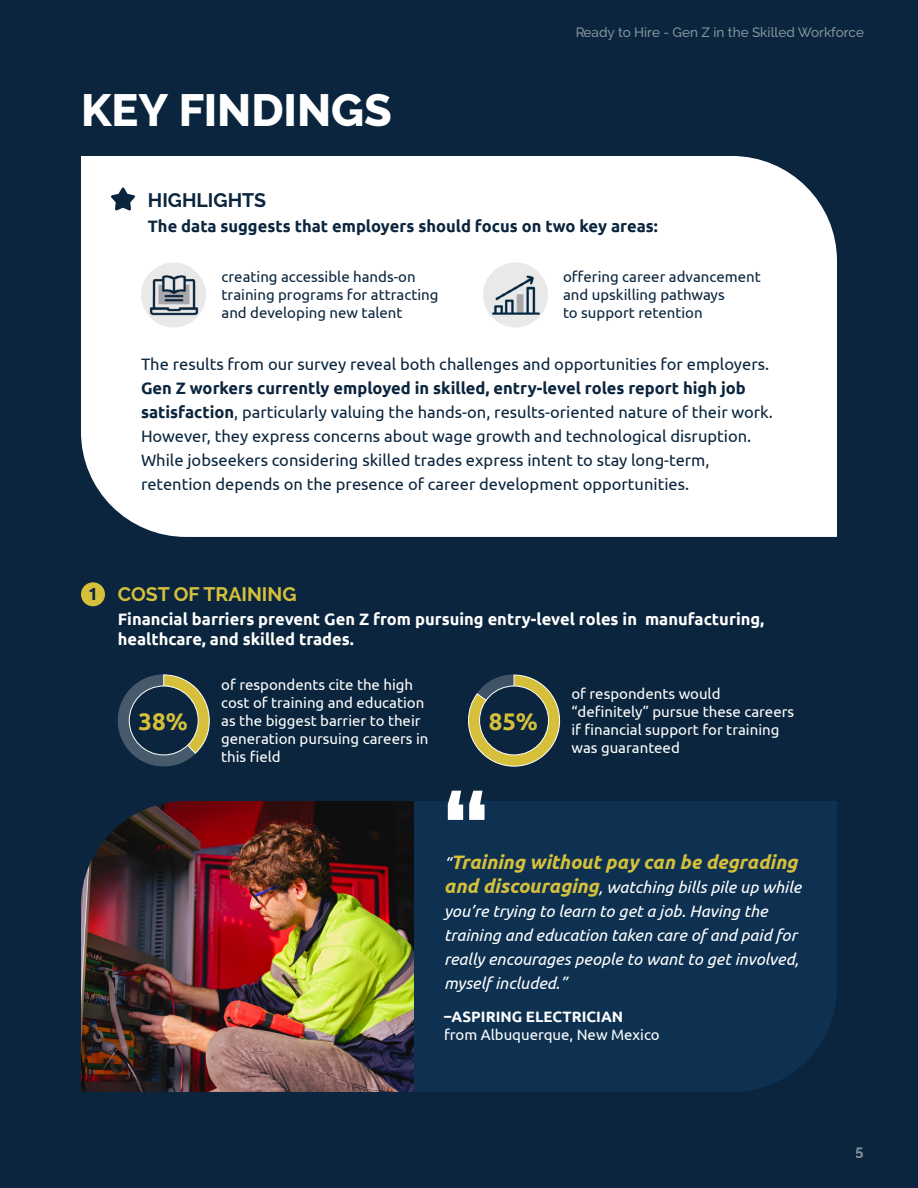
<style>
.page{position:relative;width:918px;height:1188px;background:#0a253d}
.page>*{position:absolute;margin:0;border:0;box-sizing:border-box;transform-origin:0 0}
.t1{font:700 113.7px "Raleway";color:#fff}
.t2{font:800 45px "Raleway";color:#fff}
.t3{font:700 24px "Ubuntu";color:#d6c03b}
.t4{font:italic 700 19.5px "Ubuntu";color:#d6c03b}
.t5{font:700 19.5px "Raleway";color:#d6c03b}
.t6{font:700 19.5px "Raleway";color:#0a253d}
.t7{font:700 17.55px "Ubuntu";color:#0a253d}
.t8{font:16.5px/24px "Ubuntu";color:#0a253d}
.t9{font:italic 16.5px/24px "Ubuntu";color:#fff}
.t10{font:700 16.5px/19.8px "Ubuntu";color:#fff}
.t11{font:700 16.5px "Ubuntu";color:#0a253d}
.t12{font:15px/18px "Ubuntu";color:#fff}
.t13{font:15px/18px "Ubuntu";color:#0a253d}
.t14{font:700 15px "Ubuntu";color:#fff}
.t15{font:700 15px "Raleway";color:#fff}
.t16{font:500 13.5px "Raleway";color:#fff}
.s1{font-weight:700}
.s2{font-weight:400;font-size:16.5px;color:#fff}
.s3{font-weight:700;font-size:19.5px;color:#d6c03b}
</style>
<div class="page">
<svg style="left:468px;top:674px;width:92px;height:93px"></svg>
<svg style="left:117px;top:674px;width:93px;height:93px"></svg>
<div style="left:129px;top:686px;width:69px;height:69px;background:#0a253d;border-radius:50%"></div>
<div style="left:129px;top:686px;width:70px;height:69px;border:1px solid #fff;border-radius:50%"></div>
<div style="left:480px;top:686px;width:69px;height:69px;background:#0a253d;border-radius:50%"></div>
<div style="left:479px;top:686px;width:70px;height:69px;border:1px solid #fff;border-radius:50%"></div>
<div style="left:414px;top:801px;width:423px;height:291px;background:#0e3151"></div>
<img style="left:81px;top:801px;width:333px;height:291px">
<div style="left:81px;top:582px;width:24px;height:24px;background:#d6c03b;border-radius:50%"></div>
<div style="left:81px;top:156px;width:756px;height:381px;background:#fff"></div>
<svg style="left:111px;top:187px;width:24px;height:24px"></svg>
<img style="left:141px;top:262px;width:65px;height:66px">
<img style="left:483px;top:262px;width:65px;height:66px">
<h2 class="t2" style="left:81px;top:85px;width:312px">KEY FINDINGS</h2>
<p class="t16" style="left:575px;top:25px;width:290px">Ready to Hire - Gen Z in the Skilled Workforce</p>
<p class="t6" style="left:148px;top:189px;width:120px">HIGHLIGHTS</p>
<p class="t11" style="left:148px;top:216px;width:512px">The data suggests that employers should focus on two key areas:</p>
<p class="t13" style="left:222px;top:268px;width:218px">creating accessible hands-on training programs for attracting and developing new talent</p>
<p class="t13" style="left:563px;top:268px;width:199px">offering career advancement and upskilling pathways<br>to support retention</p>
<p class="t8" style="left:141px;top:352px;width:630px">The results from our survey reveal both challenges and opportunities for employers.</p>
<p class="t8" style="left:141px;top:376px;width:633px"><span class="s1">Gen Z workers currently employed in skilled, entry-level roles report high job satisfaction</span>, particularly valuing the hands-on, results-oriented nature of their work.<br>However, they express concerns about wage growth and technological disruption.<br>While jobseekers considering skilled trades express intent to stay long-term, retention depends on the presence of career development opportunities.</p>
<p class="t7" style="left:88px;top:583px;width:11px">1</p>
<p class="t5" style="left:118px;top:583px;width:180px">COST OF TRAINING</p>
<p class="t10" style="left:118px;top:609px;width:648px">Financial barriers prevent Gen Z from pursuing entry-level roles in manufacturing, healthcare, and skilled trades.</p>
<p class="t12" style="left:221px;top:675px;width:209px">of respondents cite the high cost of training and education as the biggest barrier to their generation pursuing careers in this field</p>
<p class="t12" style="left:571px;top:685px;width:224px">of respondents would “definitely” pursue these careers if financial support for training was guaranteed</p>
<h3 class="t3" style="left:138px;top:707px;width:51px">38%</h3>
<h3 class="t3" style="left:489px;top:707px;width:51px">85%</h3>
<h1 class="t1" style="left:441px;top:769px;width:51px">“</h1>
<p class="t4" style="left:444px;top:850px;width:355px"><span class="s2">“</span>Training without pay can be degrading</p>
<p class="t9" style="left:444px;top:874px;width:359px"><span class="s3">and discouraging</span>, watching bills pile up while you’re trying to learn to get a job. Having the training and education taken care of and paid for really encourages people to want to get involved, myself included.”</p>
<p class="t14" style="left:444px;top:1007px;width:181px">–ASPIRING ELECTRICIAN</p>
<p class="t12" style="left:444px;top:1025px;width:217px">from Albuquerque, New Mexico</p>
<p class="t15" style="left:856px;top:1142px;width:10px">5</p>
</div>
